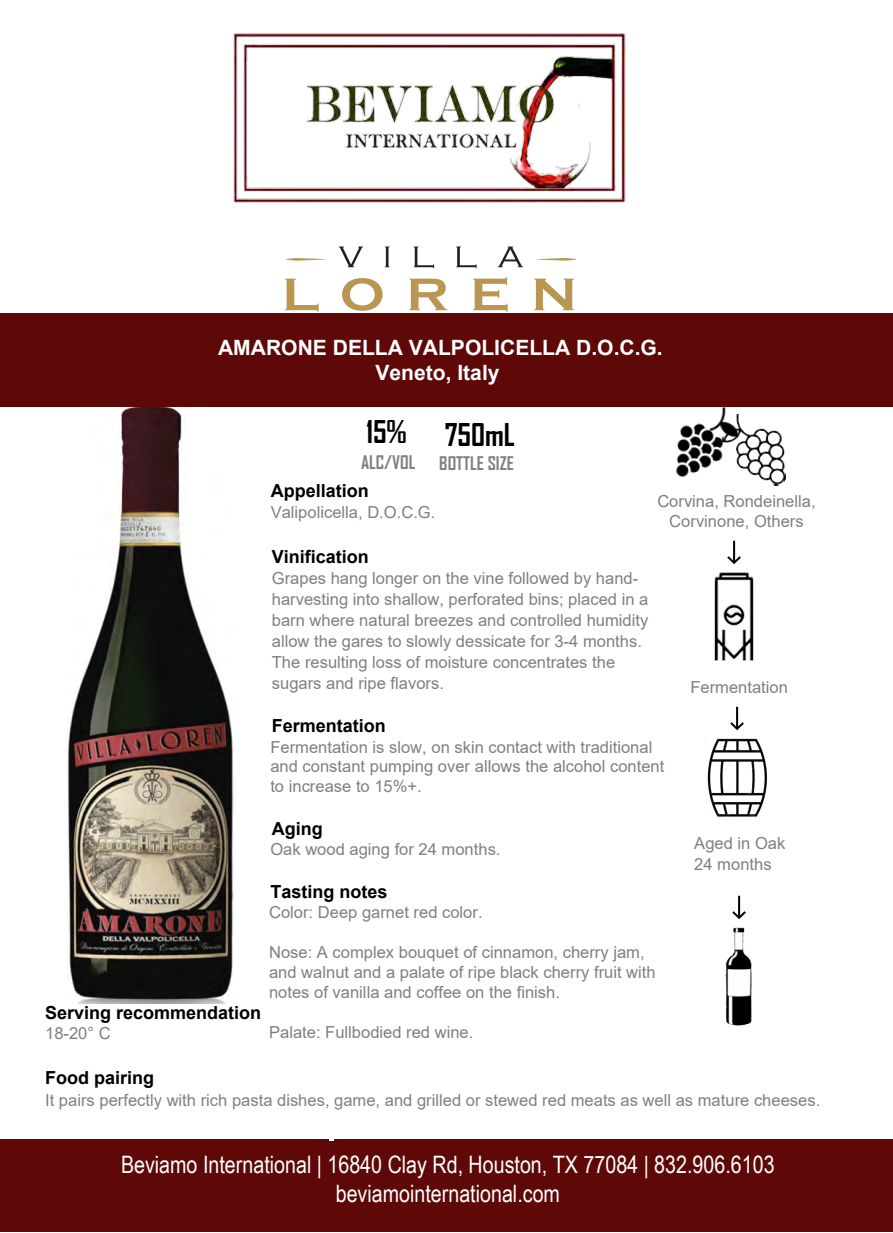
<style>
.page{position:relative;width:893px;height:1233px;background:#fff}
.page>*{position:absolute;margin:0;border:0;box-sizing:border-box;transform-origin:0 0}
.t1{font:700 30px "Agency FB";color:#000}
.t2{font:700 30px "Agency FB";color:#000}
.t3{font:24px/28.8px "Arial Narrow";color:#fff;text-align:center}
.t4{font:700 21px/25.2px "Arial";color:#fff;text-align:center}
.t5{font:700 18px "Arial";color:#000}
.t6{font:700 18px "Agency FB";color:#808080}
.t7{font:16.5px/19.8px "Arial";color:#808080}
.s1{font-style:inherit}
</style>
<div class="page">
<img style="left:68px;top:406px;width:166px;height:597px">
<div style="left:0;top:1139px;width:893px;height:93px;background:#5e0808"></div>
<div style="left:0;top:313px;width:893px;height:93px;background:#5e0808"></div>
<div style="left:329px;top:1122px;width:5px;height:18px;background:#fff"></div>
<img style="left:747px;top:428px;width:39px;height:58px">
<img style="left:233px;top:33px;width:393px;height:170px">
<svg style="left:339px;top:247px;width:24px;height:20px"></svg>
<svg style="left:385px;top:247px;width:5px;height:20px"></svg>
<svg style="left:414px;top:247px;width:20px;height:21px"></svg>
<svg style="left:456px;top:247px;width:20px;height:21px"></svg>
<svg style="left:498px;top:247px;width:25px;height:20px"></svg>
<svg style="left:285px;top:279px;width:34px;height:33px"></svg>
<svg style="left:342px;top:278px;width:40px;height:33px"></svg>
<svg style="left:409px;top:279px;width:39px;height:31px"></svg>
<svg style="left:473px;top:277px;width:35px;height:35px"></svg>
<svg style="left:534px;top:279px;width:40px;height:31px"></svg>
<svg style="left:536px;top:258px;width:40px;height:3px"></svg>
<svg style="left:286px;top:258px;width:40px;height:3px"></svg>
<img style="left:665px;top:403px;width:82px;height:74px">
<img style="left:705px;top:738px;width:62px;height:79px">
<img style="left:727px;top:540px;width:14px;height:25px">
<img style="left:714px;top:572px;width:40px;height:89px">
<img style="left:730px;top:706px;width:14px;height:25px">
<img style="left:725px;top:927px;width:27px;height:99px">
<img style="left:732px;top:895px;width:14px;height:25px">
<p class="t4" style="left:218px;top:335px;width:446px">AMARONE DELLA VALPOLICELLA <span class="s1">D.O.C.G.<br>Veneto, Italy</span></p>
<h1 class="t2" style="left:366px;top:413px;width:42px">15<span class="s1">%</span></h1>
<h1 class="t1" style="left:445px;top:416px;width:72px">750mL</h1>
<p class="t6" style="left:361px;top:451px;width:56px">ALC/VOL</p>
<p class="t6" style="left:439px;top:452px;width:76px">BOTTLE SIZE</p>
<p class="t7" style="left:657px;top:491px;width:160px;text-align:center">Corvina, Rondeinella,<br>Corvinone, Others</p>
<p class="t5" style="left:271px;top:478px;width:100px">Appellation</p>
<p class="t7" style="left:271px;top:502px;width:166px">Valipolicella, D.O.C.G.</p>
<p class="t5" style="left:272px;top:544px;width:99px">Vinification</p>
<p class="t7" style="left:272px;top:568px;width:378px;line-height:21px">Grapes hang longer on the vine followed by hand&shy;harvesting into shallow, perforated bins; placed in a barn where natural breezes and controlled humidity allow the gares to slowly dessicate for 3-4 months.<br>The resulting loss of moisture concentrates the sugars and ripe flavors.</p>
<p class="t5" style="left:272px;top:713px;width:116px">Fermentation</p>
<p class="t7" style="left:270px;top:737px;width:395px">Fermentation is slow, on skin contact with traditional and constant pumping over allows the alcohol content to increase to 15%+.</p>
<p class="t5" style="left:272px;top:816px;width:52px">Aging</p>
<p class="t7" style="left:270px;top:840px;width:232px">Oak wood aging for 24 months.</p>
<p class="t5" style="left:270px;top:879px;width:119px">Tasting notes</p>
<p class="t7" style="left:269px;top:903px;width:215px">Color: Deep garnet red color.</p>
<p class="t7" style="left:269px;top:942px;width:388px">Nose: A complex bouquet of cinnamon, cherry jam, and walnut and a palate of ripe black cherry fruit with notes of vanilla and coffee on the finish.</p>
<p class="t7" style="left:269px;top:1022px;width:206px">Palate: Fullbodied red wine.</p>
<p class="t7" style="left:690px;top:677px;width:99px">Fermentation</p>
<p class="t7" style="left:694px;top:832px;width:93px;line-height:21.6px">Aged in Oak<br>24 months</p>
<p class="t5" style="left:45px;top:999px;width:218px">Serving recommendation</p>
<p class="t7" style="left:45px;top:1023px;width:67px">18-20° C</p>
<p class="t5" style="left:45px;top:1065px;width:111px">Food pairing</p>
<p class="t7" style="left:45px;top:1090px;width:776px">It pairs perfectly with rich pasta dishes, game, and grilled or stewed red meats as well as mature cheeses.</p>
<p class="t3" style="left:121px;top:1149px;width:655px">Beviamo International | 16840 Clay Rd, Houston, TX 77084 | 832.906.6103 beviamointernational.com</p>
</div>
